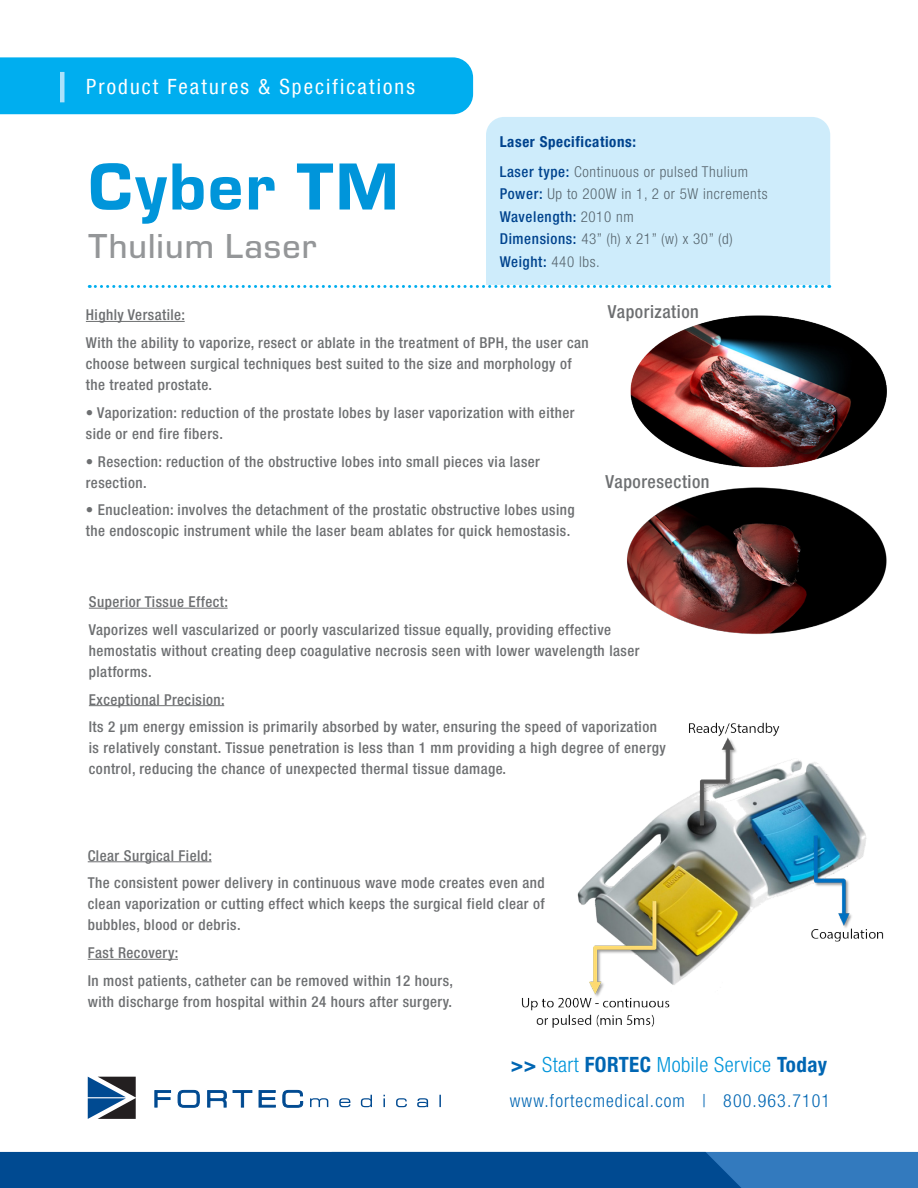
<style>
.page{position:relative;width:918px;height:1188px;background:#fff}
.page>*{position:absolute;margin:0;border:0;box-sizing:border-box;transform-origin:0 0}
.t1{font:69px "Eurostile Hea";letter-spacing:.03em;color:#0095da}
.t2{font:500 36px "Eurostile";letter-spacing:.03em;color:#949698}
.Main_bullet{font:300 condensed 21px "Helvetica Neue LT Com";letter-spacing:.02em;color:#0095da}
.Main_bullet-2{font:condensed 21px "Helvetica Neue LT Com";letter-spacing:.1em;color:#fff}
.List_body{font:300 condensed 18px "Helvetica Neue LT Com";letter-spacing:.06em;color:#0066b3}
.Main_bullet-3{font:500 condensed 18px "Helvetica Neue LT Com";letter-spacing:.03em;color:#6d6f71}
.Main_bullet-4{font:500 condensed 15px/21px "Helvetica Neue LT Com";letter-spacing:.03em;color:#6d6f71}
.t3{font:300 condensed 15px/22.5px "Helvetica Neue LT Com";letter-spacing:.04em;color:#6d6f71}
.s1{font-weight:700;color:#004a91}
.s2{font-weight:500;color:#004a91}
.s3{font-weight:700;color:#0066b3}
</style>
<div class="page">
<div style="left:486px;top:117px;width:344px;height:168px;background:#ceecfb"></div>
<svg style="left:0;top:1152px;width:918px;height:36px;background:#0a549a"></svg>
<svg style="left:88px;top:1077px;width:48px;height:42px"></svg>
<svg style="left:154px;top:1090px;width:149px;height:18px"></svg>
<svg style="left:310px;top:1095px;width:131px;height:12px"></svg>
<div style="left:0;top:57px;width:473px;height:57px;background:#00aeef"></div>
<hr style="left:60px;top:72px;width:4px;height:30px;background:#ace1fa">
<svg style="left:89px;top:285px;width:741px;height:3px"></svg>
<hr style="left:86px;top:321px;width:99px;height:1px;background:#6d6f71">
<img style="left:521px;top:722px;width:363px;height:306px">
<hr style="left:88px;top:861px;width:124px;height:1px;background:#6d6f71">
<hr style="left:88px;top:959px;width:90px;height:1px;background:#6d6f71">
<hr style="left:89px;top:608px;width:139px;height:1px;background:#6d6f71">
<hr style="left:89px;top:705px;width:135px;height:1px;background:#6d6f71">
<img style="left:630px;top:315px;width:257px;height:153px">
<img style="left:627px;top:487px;width:260px;height:148px">
<p class="Main_bullet-2" style="left:86px;top:74px;width:330px">Product Features &amp; Specifications</p>
<p class="t1" style="left:88px;top:138px;width:312px">Cyber TM</p>
<p class="t2" style="left:88px;top:221px;width:229px">Thulium Laser</p>
<p class="t3" style="left:500px;top:127px;width:250px;line-height:29.2px"><span class="s1">Laser Specifications:<br></span><span class="s2">Laser type:</span> Continuous or pulsed Thulium</p>
<p class="t3" style="left:500px;top:182px;width:269px"><span class="s2">Power:</span> Up to 200W in 1, 2 or 5W increments<br><span class="s2">Wavelength:</span> 2010 nm<br><span class="s2">Dimensions:</span> 43” (h) x 21” (w) x 30” (d)<br><span class="s2">Weight:</span> 440 lbs.</p>
<p class="Main_bullet-4" style="left:86px;top:304px;width:101px">Highly Versatile:</p>
<p class="Main_bullet-4" style="left:86px;top:332px;width:504px">With the ability to vaporize, resect or ablate in the treatment of BPH, the user can choose between surgical techniques best suited to the size and morphology of the treated prostate.</p>
<p class="Main_bullet-4" style="left:86px;top:402px;width:490px">• Vaporization: reduction of the prostate lobes by laser vaporization with either side or end fire fibers.</p>
<p class="Main_bullet-4" style="left:86px;top:451px;width:456px">• Resection: reduction of the obstructive lobes into small pieces via laser resection.</p>
<p class="Main_bullet-4" style="left:86px;top:499px;width:490px">• Enucleation: involves the detachment of the prostatic obstructive lobes using the endoscopic instrument while the laser beam ablates for quick hemostasis.</p>
<p class="Main_bullet-3" style="left:608px;top:301px;width:92px">Vaporization</p>
<p class="Main_bullet-3" style="left:606px;top:471px;width:106px">Vaporesection</p>
<p class="Main_bullet-4" style="left:89px;top:591px;width:141px">Superior Tissue Effect:</p>
<p class="Main_bullet-4" style="left:89px;top:619px;width:552px">Vaporizes well vascularized or poorly vascularized tissue equally, providing effective hemostatis without creating deep coagulative necrosis seen with lower wavelength laser platforms.</p>
<p class="Main_bullet-4" style="left:89px;top:689px;width:137px">Exceptional Precision:</p>
<p class="Main_bullet-4" style="left:89px;top:716px;width:578px">Its 2 µm energy emission is primarily absorbed by water, ensuring the speed of vaporization is relatively constant. Tissue penetration is less than 1 mm providing a high degree of energy control, reducing the chance of unexpected thermal tissue damage.</p>
<p class="Main_bullet-4" style="left:88px;top:845px;width:126px">Clear Surgical Field:</p>
<p class="Main_bullet-4" style="left:88px;top:872px;width:459px;text-align:justify">The consistent power delivery in continuous wave mode creates even and clean vaporization or cutting effect which keeps the surgical field clear of bubbles, blood or debris.</p>
<p class="Main_bullet-4" style="left:88px;top:942px;width:92px">Fast Recovery:</p>
<p class="Main_bullet-4" style="left:88px;top:970px;width:367px">In most patients, catheter can be removed within 12 hours, with discharge from hospital within 24 hours after surgery.</p>
<p class="Main_bullet" style="left:511px;top:1052px;width:318px"><span class="s3">&gt;&gt;</span> Start <span class="s3">FORTEC</span> Mobile Service <span class="s3">Today</span></p>
<p class="List_body" style="left:510px;top:1090px;width:322px">www.fortecmedical.com | 800.963.7101</p>
</div>
